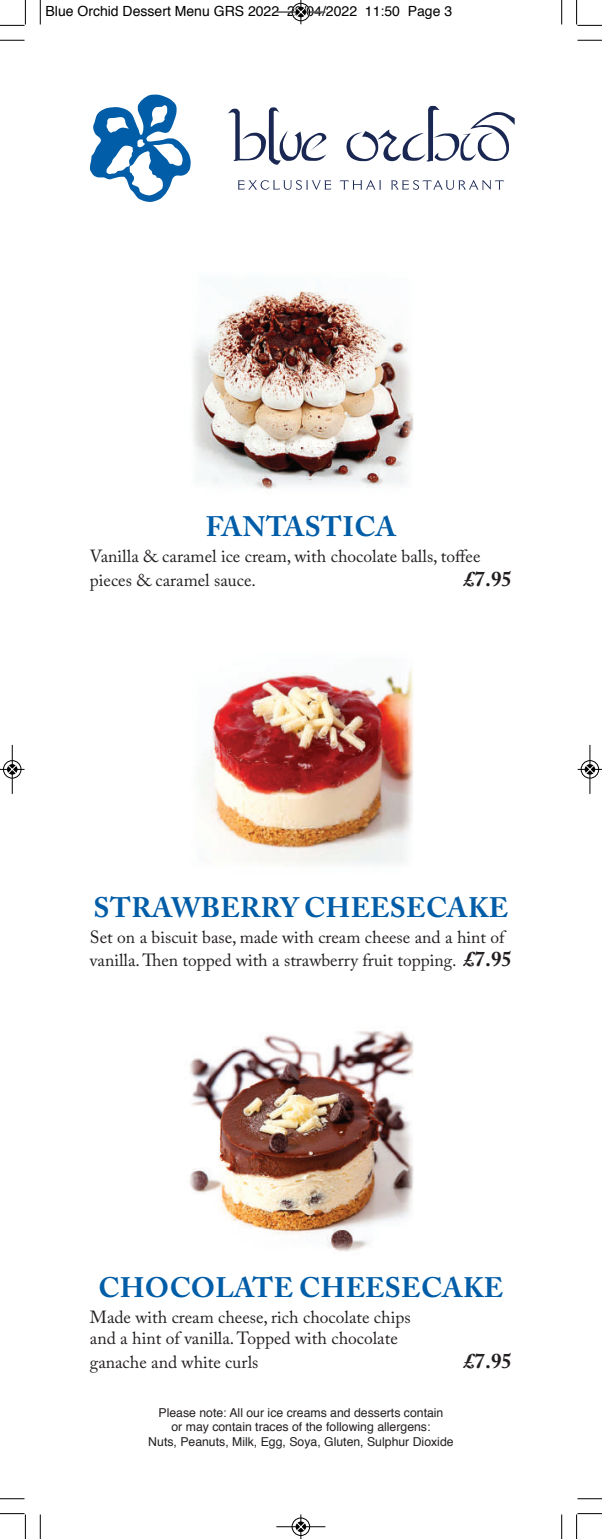
<style>
.page{position:relative;width:602px;height:1539px;background:#fff}
.page>*{position:absolute;margin:0;border:0;box-sizing:border-box;transform-origin:0 0}
.t1{font:700 28px "Adobe Caslon Pro";letter-spacing:.015em;color:#015da7}
.t2{font:700 21px "Adobe Caslon Pro";color:#231f20}
.t3{font:17.5px/23.6px "Adobe Caslon Pro";color:#231f20}
.t4{font:14px "Helvetica";color:#000}
.t5{font:12.25px/14.7px "Helvetica";color:#231f20;text-align:center}
.s1{font-weight:700;font-size:21px}
</style>
<div class="page">
<img style="left:193px;top:291px;width:221px;height:198px">
<img style="left:201px;top:668px;width:213px;height:196px">
<img style="left:189px;top:1031px;width:225px;height:221px">
<svg style="left:228px;top:107px;width:99px;height:58px"></svg>
<svg style="left:346px;top:106px;width:168px;height:55px"></svg>
<svg style="left:90px;top:95px;width:101px;height:107px"></svg>
<svg style="left:238px;top:180px;width:93px;height:10px"></svg>
<svg style="left:339px;top:180px;width:42px;height:10px"></svg>
<svg style="left:391px;top:180px;width:113px;height:10px"></svg>
<svg style="left:40px;top:0;width:1px;height:24px"></svg>
<svg style="left:0;top:40px;width:24px;height:1px"></svg>
<svg style="left:561px;top:0;width:1px;height:24px"></svg>
<svg style="left:577px;top:40px;width:24px;height:1px"></svg>
<svg style="left:40px;top:1514px;width:1px;height:25px"></svg>
<svg style="left:0;top:1498px;width:24px;height:1px"></svg>
<svg style="left:561px;top:1514px;width:1px;height:25px"></svg>
<svg style="left:577px;top:1498px;width:24px;height:1px"></svg>
<svg style="left:0;top:0;width:26px;height:26px"></svg>
<svg style="left:576px;top:0;width:25px;height:26px"></svg>
<svg style="left:0;top:1513px;width:26px;height:26px"></svg>
<svg style="left:576px;top:1513px;width:25px;height:26px"></svg>
<div style="left:291px;top:3px;width:19px;height:18px;border:1px solid #fff;border-radius:50%"></div>
<hr style="left:276px;top:12px;width:49px;height:1px;background:#000">
<div style="left:292px;top:3px;width:18px;height:18px;border:1px solid #000;border-radius:50%"></div>
<svg style="left:296px;top:0;width:9px;height:24px"></svg>
<div style="left:291px;top:1517px;width:19px;height:19px;border:1px solid #fff;border-radius:50%"></div>
<hr style="left:276px;top:1526px;width:49px;height:1px;background:#000">
<div style="left:292px;top:1518px;width:18px;height:18px;border:1px solid #000;border-radius:50%"></div>
<svg style="left:296px;top:1514px;width:9px;height:25px"></svg>
<div style="left:3px;top:760px;width:19px;height:19px;border:1px solid #fff;border-radius:50%"></div>
<hr style="left:12px;top:745px;width:1px;height:49px;background:#000">
<div style="left:3px;top:760px;width:18px;height:18px;border:1px solid #000;border-radius:50%"></div>
<svg style="left:0;top:765px;width:24px;height:9px"></svg>
<div style="left:580px;top:760px;width:19px;height:19px;border:1px solid #fff;border-radius:50%"></div>
<hr style="left:589px;top:745px;width:1px;height:49px;background:#000">
<div style="left:580px;top:760px;width:18px;height:18px;border:1px solid #000;border-radius:50%"></div>
<svg style="left:577px;top:765px;width:24px;height:9px"></svg>
<p class="t4" style="left:46px;top:5px;width:408px">Blue Orchid Dessert Menu GRS 2022 28/04/2022 11:50 Page 3</p>
<h1 class="t1" style="left:206px;top:516px;width:184px">FANTASTICA</h1>
<p class="t3" style="left:90px;top:546px;width:392px">Vanilla &amp; caramel ice cream, with chocolate balls, toffee pieces &amp; caramel sauce.</p>
<p class="t2" style="left:464px;top:570px;width:49px">£7.95</p>
<h1 class="t1" style="left:94px;top:896px;width:416px">STRAWBERRY CHEESECAKE</h1>
<p class="t3" style="left:90px;top:927px;width:423px">Set on a biscuit base, made with cream cheese and a hint of vanilla.Then topped with a strawberry fruit topping. <span class="s1">£7.95</span></p>
<h1 class="t1" style="left:98px;top:1276px;width:406px">CHOCOLATE CHEESECAKE</h1>
<p class="t3" style="left:90px;top:1309px;width:322px;line-height:21px">Made with cream cheese, rich chocolate chips and a hint of vanilla.Topped with chocolate</p>
<p class="t3" style="left:90px;top:1352px;width:170px">ganache and white curls</p>
<p class="t2" style="left:464px;top:1352px;width:49px">£7.95</p>
<p class="t5" style="left:148px;top:1406px;width:307px">Please note: All our ice creams and desserts contain<br>or may contain traces of the following allergens:<br>Nuts, Peanuts, Milk, Egg, Soya, Gluten, Sulphur Dioxide</p>
</div>
